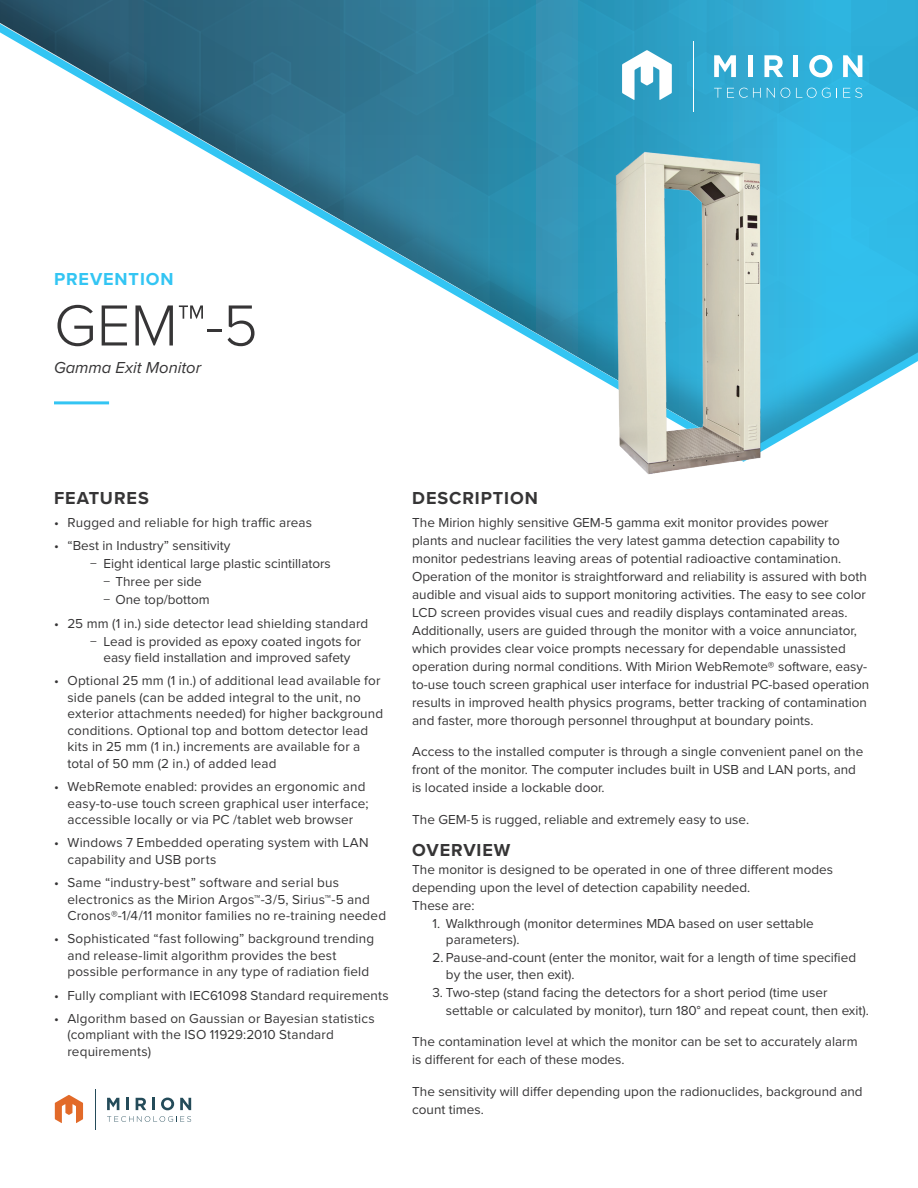
<style>
.page{position:relative;width:918px;height:1188px;background:#fff}
.page>*{position:absolute;margin:0;border:0;box-sizing:border-box;transform-origin:0 0}
.Main_Header{font:300 60px "Proxima Nova";color:#363536}
.Small_Header{font:700 18px "Proxima Nova";letter-spacing:.05em;color:#363536}
.Small_Header-2{font:700 18px "Proxima Nova";letter-spacing:.05em;color:#33c5f3}
.subheader{font:italic 16.5px "Proxima Nova";color:#363536}
.Body_Copy_Small{font:13.5px/16.5px "Proxima Nova";color:#363536}
.Small_Header-3{font:13.5px/18px "Proxima Nova";color:#363536}
</style>
<div class="page">
<hr style="left:95px;top:1090px;width:1px;height:40px;background:#244b59">
<svg style="left:107px;top:1116px;width:84px;height:6px"></svg>
<svg style="left:107px;top:1098px;width:12px;height:12px"></svg>
<svg style="left:126px;top:1098px;width:3px;height:12px"></svg>
<svg style="left:136px;top:1098px;width:10px;height:12px"></svg>
<svg style="left:152px;top:1098px;width:3px;height:12px"></svg>
<svg style="left:161px;top:1098px;width:13px;height:12px"></svg>
<svg style="left:180px;top:1098px;width:11px;height:12px"></svg>
<svg style="left:55px;top:1095px;width:28px;height:28px"></svg>
<svg style="left:0;top:0;width:918px;height:449px"></svg>
<img style="left:614px;top:151px;width:152px;height:323px">
<p class="Small_Header-2" style="left:54px;top:266px;width:121px">PREVENTION</p>
<p class="Main_Header" style="left:54px;top:281px;width:205px">GEM™-5</p>
<p class="subheader" style="left:54px;top:356px;width:149px">Gamma Exit Monitor</p>
<p class="Small_Header" style="left:54px;top:484px;width:96px">FEATURES</p>
<p class="Small_Header" style="left:412px;top:484px;width:127px">DESCRIPTION</p>
<p class="Body_Copy_Small" style="left:54px;top:514px;width:260px">• Rugged and reliable for high traffic areas</p>
<p class="Body_Copy_Small" style="left:54px;top:537px;width:178px">• “Best in Industry” sensitivity</p>
<p class="Body_Copy_Small" style="left:90px;top:555px;width:242px">− Eight identical large plastic scintillators</p>
<p class="Body_Copy_Small" style="left:104px;top:573px;width:100px">− Three per side</p>
<p class="Body_Copy_Small" style="left:104px;top:591px;width:108px">− One top/bottom</p>
<p class="Body_Copy_Small" style="left:54px;top:614px;width:316px">• 25 mm (1 in.) side detector lead shielding standard</p>
<p class="Body_Copy_Small" style="left:90px;top:632px;width:273px;text-align:center">− Lead is provided as epoxy coated ingots for easy field installation and improved safety</p>
<p class="Body_Copy_Small" style="left:68px;top:672px;width:317px;text-indent:-14px">• Optional 25 mm (1 in.) of additional lead available for side panels (can be added integral to the unit, no exterior attachments needed) for higher background conditions. Optional top and bottom detector lead kits in 25 mm (1 in.) increments are available for a total of 50 mm (2 in.) of added lead</p>
<p class="Body_Copy_Small" style="left:68px;top:778px;width:303px;text-indent:-14px">• WebRemote enabled: provides an ergonomic and easy-to-use touch screen graphical user interface; accessible locally or via PC /tablet web browser</p>
<p class="Body_Copy_Small" style="left:68px;top:834px;width:303px;text-indent:-14px">• Windows 7 Embedded operating system with LAN capability and USB ports</p>
<p class="Body_Copy_Small" style="left:68px;top:874px;width:320px;text-indent:-14px">• Same “industry-best” software and serial bus electronics as the Mirion Argos™-3 /5, Sirius™-5 and<br>Cronos®-1/4 /11 monitor families no re-training needed</p>
<p class="Body_Copy_Small" style="left:68px;top:930px;width:308px;text-indent:-14px">• Sophisticated “fast following” background trending and release-limit algorithm provides the best possible performance in any type of radiation field</p>
<p class="Body_Copy_Small" style="left:54px;top:986px;width:336px">• Fully compliant with IEC61098 Standard requirements</p>
<p class="Body_Copy_Small" style="left:68px;top:1009px;width:309px;text-indent:-14px">• Algorithm based on Gaussian or Bayesian statistics (compliant with the ISO 11929:2010 Standard requirements)</p>
<p class="Body_Copy_Small" style="left:412px;top:513px;width:459px;line-height:18px">The Mirion highly sensitive GEM-5 gamma exit monitor provides power<br>plants and nuclear facilities the very latest gamma detection capability to monitor pedestrians leaving areas of potential radioactive contamination.<br>Operation of the monitor is straightforward and reliability is assured with both audible and visual aids to support monitoring activities. The easy to see color LCD screen provides visual cues and readily displays contaminated areas.<br>Additionally, users are guided through the monitor with a voice annunciator, which provides clear voice prompts necessary for dependable unassisted operation during normal conditions. With Mirion WebRemote® software, easy&shy;to-use touch screen graphical user interface for industrial PC-based operation results in improved health physics programs, better tracking of contamination and faster, more thorough personnel throughput at boundary points.</p>
<p class="Body_Copy_Small" style="left:412px;top:742px;width:453px;line-height:18px">Access to the installed computer is through a single convenient panel on the front of the monitor. The computer includes built in USB and LAN ports, and is located inside a lockable door.</p>
<p class="Body_Copy_Small" style="left:412px;top:810px;width:339px">The GEM-5 is rugged, reliable and extremely easy to use.</p>
<p class="Small_Header" style="left:412px;top:836px;width:100px">OVERVIEW</p>
<p class="Small_Header-3" style="left:412px;top:860px;width:422px">The monitor is designed to be operated in one of three different modes depending upon the level of detection capability needed.</p>
<p class="Small_Header-3" style="left:412px;top:896px;width:64px">These are:</p>
<p class="Body_Copy_Small" style="left:446px;top:915px;width:369px;text-indent:-14px">1. Walkthrough (monitor determines MDA based on user settable parameters).</p>
<p class="Body_Copy_Small" style="left:446px;top:949px;width:412px;text-indent:-14px">2. Pause-and-count (enter the monitor, wait for a length of time specified by the user, then exit).</p>
<p class="Body_Copy_Small" style="left:446px;top:983px;width:425px;line-height:18px;text-indent:-14px">3. Two-step (stand facing the detectors for a short period (time user settable or calculated by monitor), turn 180° and repeat count, then exit).</p>
<p class="Body_Copy_Small" style="left:412px;top:1032px;width:447px;line-height:18px">The contamination level at which the monitor can be set to accurately alarm is different for each of these modes.</p>
<p class="Body_Copy_Small" style="left:412px;top:1082px;width:452px;line-height:18px">The sensitivity will differ depending upon the radionuclides, background and count times.</p>
</div>
